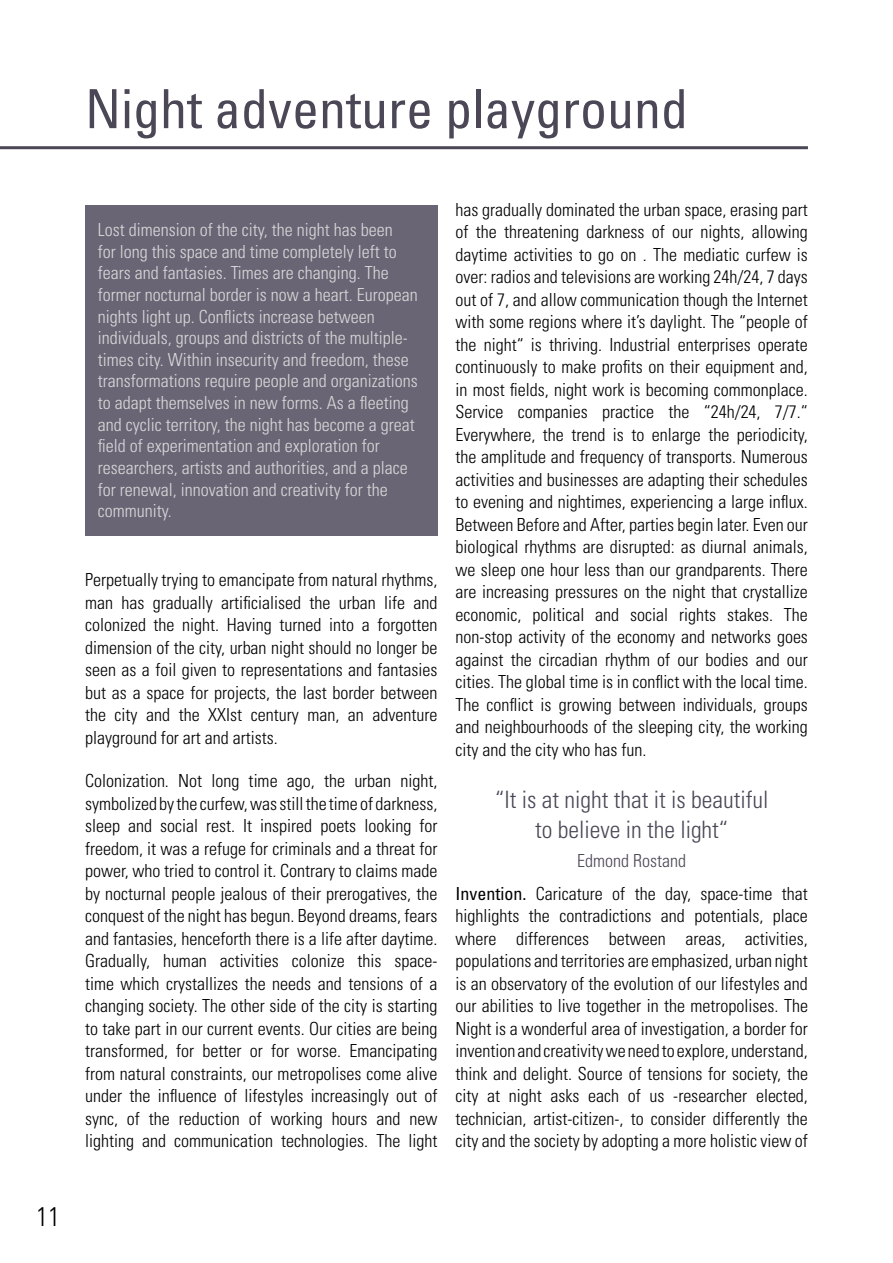
<style>
.page{position:relative;width:893px;height:1263px;background:#fff}
.page>*{position:absolute;margin:0;border:0;box-sizing:border-box;transform-origin:0 0}
.t1{font:condensed 54px "Univers";color:#4b4756}
.t2{font:300 condensed 27px "Univers";color:#000}
.t3{font:300 condensed 24px/30px "Univers";color:#4b4756;text-align:center}
.t4{font:300 condensed 18px/22.5px "Univers";color:#000;text-align:justify}
.t5{font:300 condensed 18px/21.6px "Univers";color:#d8d8d8}
.s1{color:#4b4756}
.s2{font-weight:400}
</style>
<div class="page">
<hr style="left:0;top:146px;width:808px;height:3px;background:#4b4756">
<div style="left:85px;top:205px;width:352px;height:331px;background:#696575"></div>
<h2 class="t2" style="left:36px;top:1200px;width:25px">11</h2>
<h1 class="t1" style="left:85px;top:75px;width:604px">Night adventure playground</h1>
<p class="t5" style="left:98px;top:219px;width:321px">Lost dimension of the city, the night has been<br>for long this space and time completely left to fears and fantasies. Times are changing. The former nocturnal border is now a heart. European nights light up. Conflicts increase between individuals, groups and districts of the multiple&shy;times city. Within insecurity and freedom, these transformations require people and organizations to adapt themselves in new forms. As a fleeting and cyclic territory, the night has become a great field of experimentation and exploration for researchers, artists and authorities, and a place for renewal, innovation and creativity for the community.</p>
<p class="t4" style="left:85px;top:569px;width:354px">Perpetually trying to emancipate from natural rhythms, man has gradually artificialised the urban life and colonized the night. Having turned into a forgotten dimension of the city, urban night should no longer be seen as a foil given to representations and fantasies but as a space for projects, the last border between the city and the XXIst century man, an adventure playground for art and artists.</p>
<p class="t4" style="left:85px;top:770px;width:354px">Colonization. Not long time ago, the urban night, symbolized by the curfew, was still the time of darkness, sleep and social rest. It inspired poets looking for freedom, it was a refuge for criminals and a threat for power, who tried to control it. Contrary to claims made by nocturnal people jealous of their prerogatives, the conquest of the night has begun. Beyond dreams, fears and fantasies, henceforth there is a life after daytime.<br>Gradually, human activities colonize this space&shy;time which crystallizes the needs and tensions of a changing society. The other side of the city is starting to take part in our current events. Our cities are being transformed, for better or for worse. Emancipating from natural constraints, our metropolises come alive under the influence of lifestyles increasingly out of sync, of the reduction of working hours and new lighting and communication technologies. The light</p>
<p class="t4" style="left:455px;top:198px;width:354px">has gradually dominated the urban space, erasing part of the threatening darkness of our nights, allowing daytime activities to go on . The mediatic curfew is over: radios and televisions are working 24h/24, 7 days out of 7, and allow communication though the Internet with some regions where it’s daylight. The “people of the night“ is thriving. Industrial enterprises operate continuously to make profits on their equipment and, in most fields, night work is becoming commonplace.<br>Service companies practice the “24h/24, 7/7.“ Everywhere, the trend is to enlarge the periodicity, the amplitude and frequency of transports. Numerous activities and businesses are adapting their schedules to evening and nightimes, experiencing a large influx.<br>Between Before and After, parties begin later. Even our biological rhythms are disrupted: as diurnal animals, we sleep one hour less than our grandparents. There are increasing pressures on the night that crystallize economic, political and social rights stakes. The non-stop activity of the economy and networks goes against the circadian rhythm of our bodies and our cities. The global time is in conflict with the local time.<br>The conflict is growing between individuals, groups and neighbourhoods of the sleeping city, the working city and the city who has fun.</p>
<h3 class="t3" style="left:495px;top:784px;width:275px">“It is at night that it is beautiful to believe in the light“</h3>
<p class="t4" style="left:455px;top:844px;width:354px;line-height:33px;text-align:center"><span class="s1">Edmond Rostand<br></span><span class="s2">Invention.</span> Caricature of the day, space-time that</p>
<p class="t4" style="left:455px;top:904px;width:354px">highlights the contradictions and potentials, place where differences between areas, activities, populations and territories are emphasized, urban night is an observatory of the evolution of our lifestyles and our abilities to live together in the metropolises. The Night is a wonderful area of investigation, a border for invention and creativity we need to explore, understand, think and delight. Source of tensions for society, the city at night asks each of us -researcher elected, technician, artist-citizen-, to consider differently the city and the society by adopting a more holistic view of</p>
</div>
